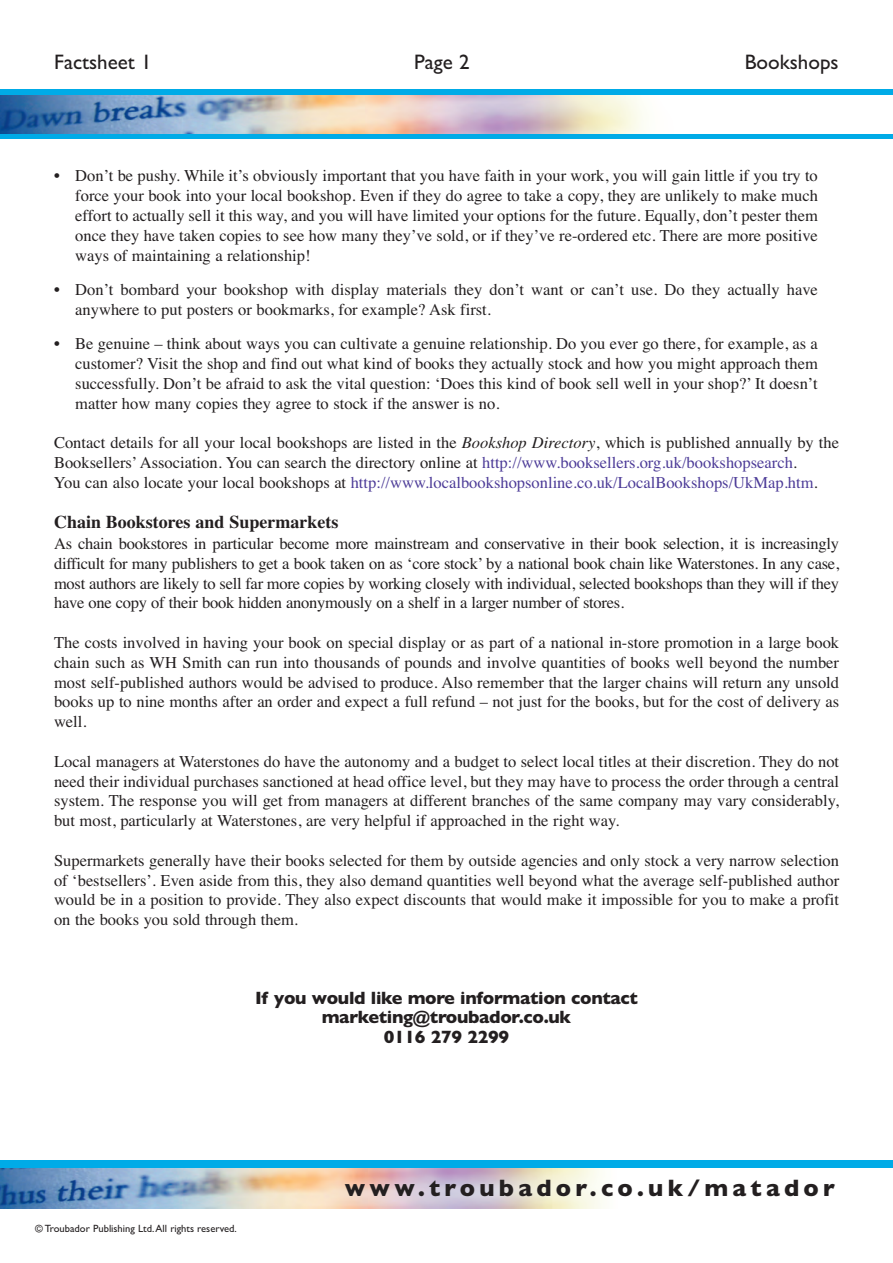
<style>
.page{position:relative;width:893px;height:1263px;background:#fff}
.page>*{position:absolute;margin:0;border:0;box-sizing:border-box;transform-origin:0 0}
.t1{font:700 24px "Gill Sans";letter-spacing:.18em;color:#231f20}
.t2{font:21px "Gill Sans";color:#231f20}
.t3{font:700 18px/19.5px "Gill Sans";letter-spacing:-.02em;color:#231f20;text-align:center}
.t4{font:700 18px "Times";color:#231f20}
.t5{font:16.5px/19.8px "Times";color:#231f20;text-align:justify}
.t6{font:10.5px "Gill Sans";color:#231f20}
.s1{font-style:italic}
.s2{color:#4d3c98}
</style>
<div class="page">
<img style="left:0;top:95px;width:644px;height:39px">
<div style="left:0;top:90px;width:893px;height:5px;background:#00abe7"></div>
<div style="left:0;top:134px;width:893px;height:5px;background:#00abe7"></div>
<img style="left:0;top:1168px;width:603px;height:41px">
<div style="left:0;top:1160px;width:893px;height:8px;background:#00abe7"></div>
<p class="t2" style="left:54px;top:49px;width:99px">Factsheet 1</p>
<p class="t2" style="left:414px;top:49px;width:57px">Page 2</p>
<p class="t2" style="left:745px;top:49px;width:95px">Bookshops</p>
<p class="t5" style="left:75px;top:166px;width:744px;text-indent:-21px">• Don’t be pushy. While it’s obviously important that you have faith in your work, you will gain little if you try to force your book into your local bookshop. Even if they do agree to take a copy, they are unlikely to make much effort to actually sell it this way, and you will have limited your options for the future. Equally, don’t pester them once they have taken copies to see how many they’ve sold, or if they’ve re-ordered etc. There are more positive ways of maintaining a relationship!</p>
<p class="t5" style="left:75px;top:279px;width:744px;text-indent:-21px">• Don’t bombard your bookshop with display materials they don’t want or can’t use. Do they actually have anywhere to put posters or bookmarks, for example? Ask first.</p>
<p class="t5" style="left:75px;top:333px;width:744px;text-indent:-21px">• Be genuine – think about ways you can cultivate a genuine relationship. Do you ever go there, for example, as a customer? Visit the shop and find out what kind of books they actually stock and how you might approach them successfully. Don’t be afraid to ask the vital question: ‘Does this kind of book sell well in your shop?’ It doesn’t matter how many copies they agree to stock if the answer is no.</p>
<p class="t5" style="left:54px;top:432px;width:787px;text-align:left">Contact details for all your local bookshops are listed in the <span class="s1">Bookshop Directory</span>, which is published annually by the<br>Booksellers’ Association. You can search the directory online at <span class="s2">http://www.booksellers.org.uk/bookshopsearch</span>.<br>You can also locate your local bookshops at <span class="s2">http://www.localbookshopsonline.co.uk/LocalBookshops/UkMap.htm</span>.</p>
<p class="t4" style="left:54px;top:512px;width:286px">Chain Bookstores and Supermarkets</p>
<p class="t5" style="left:54px;top:533px;width:787px">As chain bookstores in particular become more mainstream and conservative in their book selection, it is increasingly difficult for many publishers to get a book taken on as ‘core stock’ by a national book chain like Waterstones. In any case, most authors are likely to sell far more copies by working closely with individual, selected bookshops than they will if they have one copy of their book hidden anonymously on a shelf in a larger number of stores.</p>
<p class="t5" style="left:54px;top:632px;width:787px">The costs involved in having your book on special display or as part of a national in-store promotion in a large book chain such as WH Smith can run into thousands of pounds and involve quantities of books well beyond the number most self-published authors would be advised to produce. Also remember that the larger chains will return any unsold books up to nine months after an order and expect a full refund – not just for the books, but for the cost of delivery as well.</p>
<p class="t5" style="left:54px;top:751px;width:787px">Local managers at Waterstones do have the autonomy and a budget to select local titles at their discretion. They do not need their individual purchases sanctioned at head office level, but they may have to process the order through a central system. The response you will get from managers at different branches of the same company may vary considerably, but most, particularly at Waterstones, are very helpful if approached in the right way.</p>
<p class="t5" style="left:54px;top:850px;width:787px">Supermarkets generally have their books selected for them by outside agencies and only stock a very narrow selection of ‘bestsellers’. Even aside from this, they also demand quantities well beyond what the average self-published author would be in a position to provide. They also expect discounts that would make it impossible for you to make a profit on the books you sold through them.</p>
<p class="t3" style="left:255px;top:987px;width:384px">If you would like more information contact marketing@troubador.co.uk<br>0116 279 2299</p>
<p class="t6" style="left:35px;top:1222px;width:203px">© Troubador Publishing Ltd. All rights reserved.</p>
<h1 class="t1" style="left:345px;top:1173px;width:492px">www.troubador.co.uk/matador</h1>
</div>
